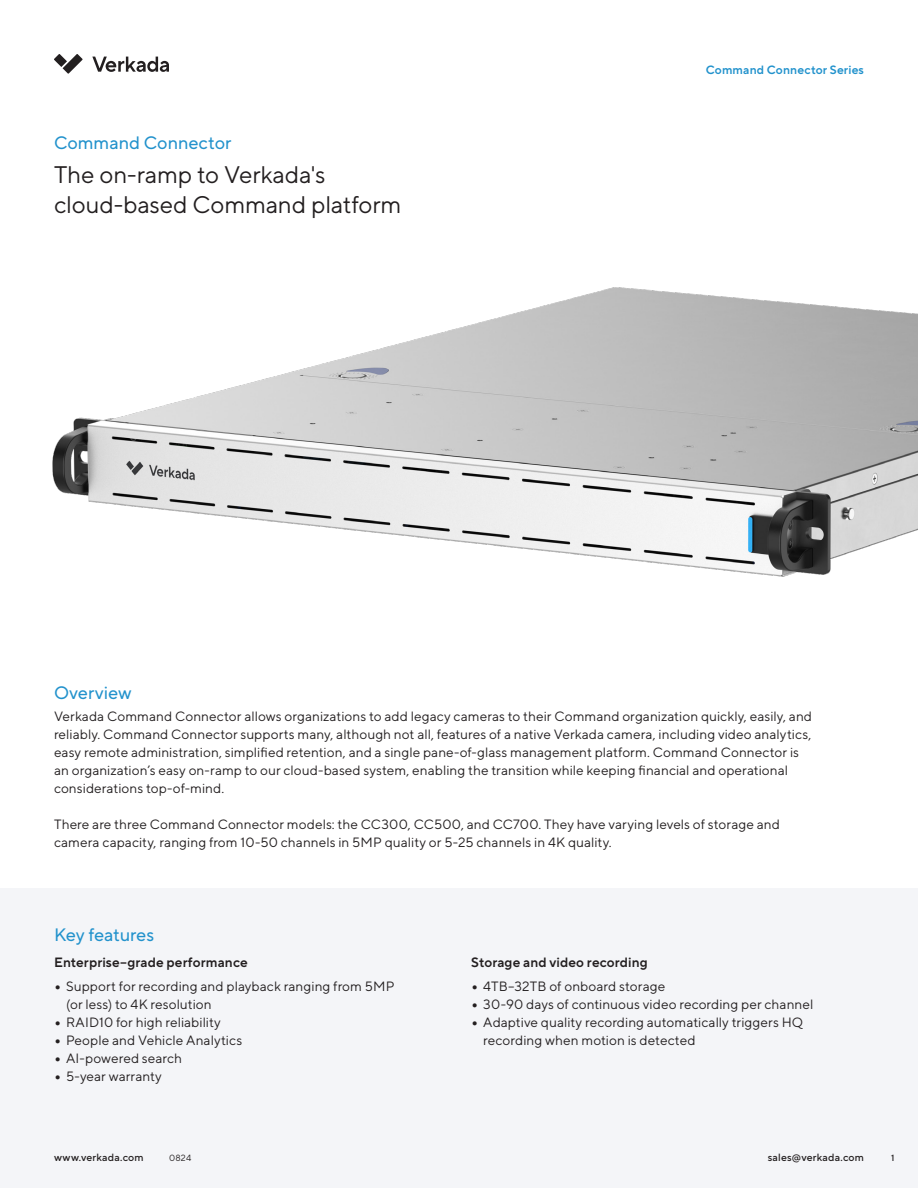
<style>
.page{position:relative;width:918px;height:1188px;background:#fff}
.page>*{position:absolute;margin:0;border:0;box-sizing:border-box;transform-origin:0 0}
.Level_1-Headlines-Title_Case_Regular{font:24px/30px "TT Norms Pro";letter-spacing:-.005em;color:#231f20}
.Level_2-Subtitles-Sentence_case{font:18px "TT Norms Pro";color:#2292cc}
.t1{font:13.5px/18px "TT Norms Pro";letter-spacing:.005em;color:#231f20}
.Level_3-Body_Title-Sentence_case{font:600 13.5px "TT Norms Pro";letter-spacing:.005em;color:#231f20}
.t2{font:600 12px "TT Norms Pro";letter-spacing:.015em;color:#2292cc}
.t3{font:500 10.5px "TT Norms Pro";letter-spacing:.02em;color:#231f20}
.t4{font:9px "TT Norms Pro";color:#231f20}
.t5{font:500 9px "TT Norms Pro";color:#231f20}
.s1{font-weight:900}
</style>
<div class="page">
<div style="left:0;top:888px;width:918px;height:300px;background:#f4f5f8"></div>
<svg style="left:54px;top:54px;width:29px;height:20px"></svg>
<svg style="left:92px;top:57px;width:77px;height:15px"></svg>
<img style="left:52px;top:287px;width:866px;height:290px">
<p class="Level_2-Subtitles-Sentence_case" style="left:54px;top:130px;width:179px">Command Connector</p>
<p class="Level_1-Headlines-Title_Case_Regular" style="left:54px;top:158px;width:349px">The on-ramp to Verkada's cloud-based Command platform</p>
<p class="t2" style="left:706px;top:61px;width:160px">Command Connector Series</p>
<p class="Level_2-Subtitles-Sentence_case" style="left:54px;top:679px;width:79px">Overview</p>
<p class="t1" style="left:54px;top:707px;width:760px">Verkada Command Connector allows organizations to add legacy cameras to their Command organization quickly, easily, and reliably. Command Connector supports many, although not all, features of a native Verkada camera, including video analytics, easy remote administration, simplified retention, and a single pane-of-glass management platform. Command Connector is an organization’s easy on-ramp to our cloud-based system, enabling the transition while keeping financial and operational considerations top-of-mind.</p>
<p class="t1" style="left:54px;top:815px;width:728px">There are three Command Connector models: the CC300, CC500, and CC700. They have varying levels of storage and camera capacity, ranging from 10-50 channels in 5MP quality or 5-25 channels in 4K quality.</p>
<p class="Level_2-Subtitles-Sentence_case" style="left:54px;top:921px;width:102px">Key features</p>
<p class="Level_3-Body_Title-Sentence_case" style="left:54px;top:953px;width:195px">Enterprise–grade performance</p>
<p class="t1" style="left:66px;top:976px;width:330px;text-indent:-12px"><span class="s1">•</span> Support for recording and playback ranging from 5MP (or less) to 4K resolution</p>
<p class="t1" style="left:54px;top:1012px;width:168px"><span class="s1">•</span> RAID10 for high reliability</p>
<p class="t1" style="left:54px;top:1030px;width:190px"><span class="s1">•</span> People and Vehicle Analytics</p>
<p class="t1" style="left:54px;top:1048px;width:130px"><span class="s1">•</span> AI-powered search</p>
<p class="t1" style="left:54px;top:1066px;width:109px"><span class="s1">•</span> 5-year warranty</p>
<p class="Level_3-Body_Title-Sentence_case" style="left:471px;top:953px;width:178px">Storage and video recording</p>
<p class="t1" style="left:471px;top:976px;width:196px"><span class="s1">•</span> 4TB–32TB of onboard storage</p>
<p class="t1" style="left:471px;top:994px;width:344px"><span class="s1">•</span> 30-90 days of continuous video recording per channel</p>
<p class="t1" style="left:483px;top:1012px;width:322px;text-indent:-12px"><span class="s1">•</span> Adaptive quality recording automatically triggers HQ recording when motion is detected</p>
<p class="t3" style="left:54px;top:1150px;width:91px">www.verkada.com</p>
<p class="t4" style="left:169px;top:1151px;width:24px">0824</p>
<p class="t3" style="left:768px;top:1150px;width:98px">sales@verkada.com</p>
<p class="t5" style="left:891px;top:1151px;width:5px">1</p>
</div>
